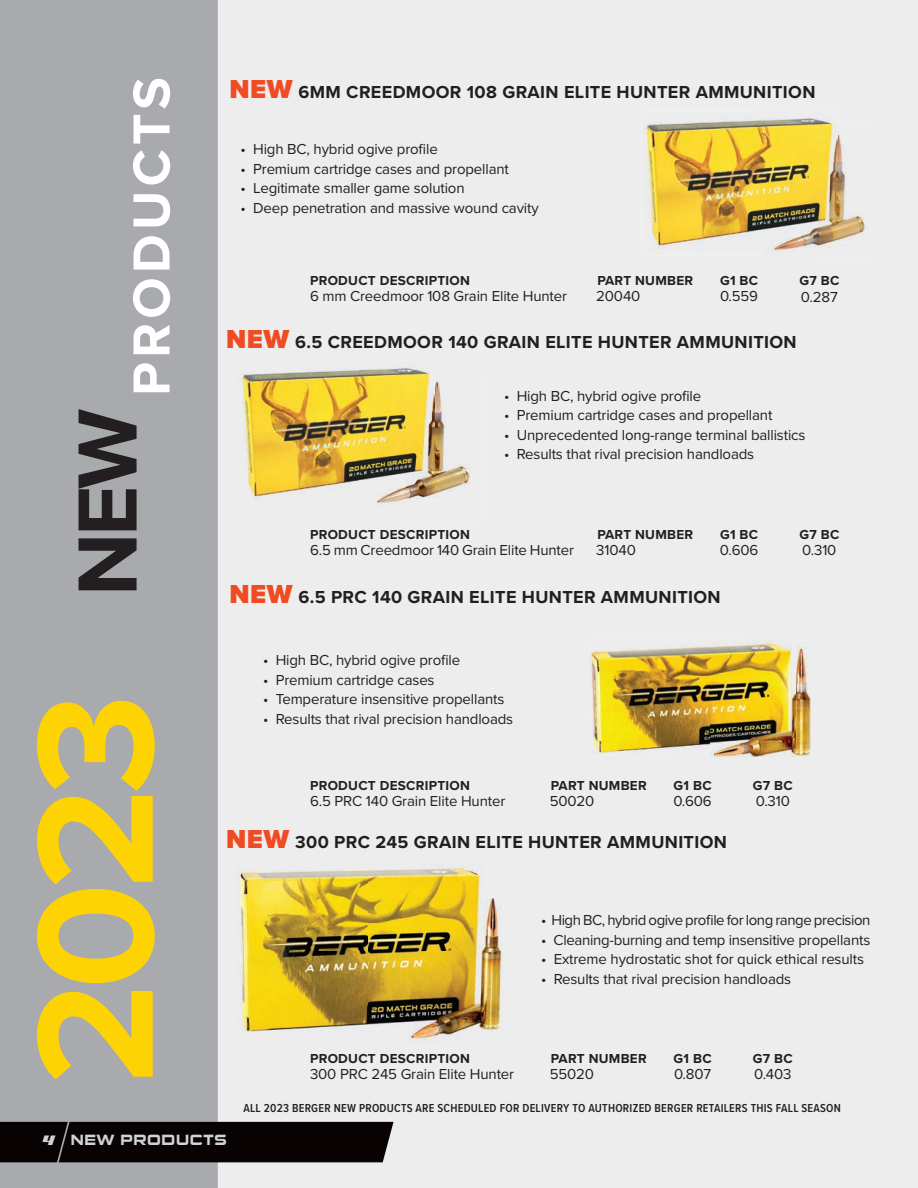
<style>
.page{position:relative;width:918px;height:1188px;background:#fff}
.page>*{position:absolute;margin:0;border:0;box-sizing:border-box;transform-origin:0 0}
.t1{font:700 54px "Proxima Nova";letter-spacing:.08em;color:#fff}
.t2{font:700 18px "Proxima Nova";letter-spacing:.02em;color:#231f20}
.t3{font:15px "Proxima Nova";letter-spacing:-.01em;color:#231f20}
.t4{font:15px "Proxima Nova";letter-spacing:-.03em;color:#231f20}
.t5{font:700 15px "Sui Generis Rg";letter-spacing:.04em;color:#d1d2d4}
.t6{font:700 13.5px "Proxima Nova";letter-spacing:.02em;color:#231f20}
.t7{font:600 12px "Proxima Nova Cond";letter-spacing:.02em;color:#231f20}
.s1{font-weight:900;font-size:27px;color:#f04b22}
</style>
<div class="page">
<div style="left:0;top:0;width:218px;height:1188px;background:#a8aaad"></div>
<div style="left:218px;top:0;width:700px;height:1188px;background:#ededee"></div>
<img style="left:226px;top:853px;width:286px;height:197px">
<img style="left:588px;top:640px;width:155px;height:115px">
<img style="left:743px;top:640px;width:52px;height:2px">
<img style="left:761px;top:642px;width:50px;height:122px">
<img style="left:711px;top:755px;width:50px;height:9px">
<img style="left:711px;top:642px;width:84px;height:113px">
<div style="left:0;top:1122px;width:394px;height:40px;background:#080302"></div>
<img style="left:238px;top:362px;width:147px;height:144px">
<img style="left:385px;top:362px;width:50px;height:9px">
<img style="left:401px;top:371px;width:81px;height:150px">
<img style="left:360px;top:506px;width:41px;height:15px">
<img style="left:360px;top:371px;width:75px;height:135px">
<img style="left:818px;top:121px;width:51px;height:138px">
<img style="left:767px;top:256px;width:51px;height:3px">
<img style="left:642px;top:112px;width:146px;height:144px">
<img style="left:788px;top:112px;width:50px;height:9px">
<img style="left:767px;top:121px;width:71px;height:135px">
<h1 class="t1" style="left:111px;top:1085px;width:1009px;rotate:-90deg"><sup>2023</sup> <sup>NEW</sup> PRODUCTS</h1>
<p class="t2" style="left:229px;top:79px;width:588px"><span class="s1">NEW</span> 6MM CREEDMOOR 108 GRAIN ELITE HUNTER AMMUNITION</p>
<p class="t3" style="left:241px;top:138px;width:199px">• High BC, hybrid ogive profile</p>
<p class="t3" style="left:241px;top:158px;width:270px">• Premium cartridge cases and propellant</p>
<p class="t3" style="left:241px;top:177px;width:226px">• Legitimate smaller game solution</p>
<p class="t3" style="left:241px;top:197px;width:300px">• Deep penetration and massive wound cavity</p>
<p class="t6" style="left:310px;top:271px;width:161px">PRODUCT DESCRIPTION</p>
<p class="t3" style="left:310px;top:285px;width:259px">6 mm Creedmoor 108 Grain Elite Hunter</p>
<p class="t6" style="left:597px;top:271px;width:97px">PART NUMBER</p>
<p class="t3" style="left:596px;top:285px;width:46px">20040</p>
<p class="t6" style="left:720px;top:271px;width:40px">G1 BC</p>
<p class="t6" style="left:799px;top:271px;width:41px">G7 BC</p>
<p class="t3" style="left:720px;top:285px;width:40px">0.559</p>
<p class="t3" style="left:801px;top:285px;width:38px">0.287</p>
<p class="t2" style="left:226px;top:328px;width:572px"><span class="s1">NEW</span> 6.5 CREEDMOOR 140 GRAIN ELITE HUNTER AMMUNITION</p>
<p class="t3" style="left:504px;top:385px;width:199px">• High BC, hybrid ogive profile</p>
<p class="t3" style="left:504px;top:404px;width:270px">• Premium cartridge cases and propellant</p>
<p class="t3" style="left:504px;top:424px;width:303px">• Unprecedented long-range terminal ballistics</p>
<p class="t3" style="left:504px;top:443px;width:252px">• Results that rival precision handloads</p>
<p class="t6" style="left:310px;top:524px;width:161px">PRODUCT DESCRIPTION</p>
<p class="t3" style="left:310px;top:539px;width:266px">6.5 mm Creedmoor 140 Grain Elite Hunter</p>
<p class="t6" style="left:597px;top:524px;width:97px">PART NUMBER</p>
<p class="t3" style="left:596px;top:539px;width:41px">31040</p>
<p class="t6" style="left:720px;top:524px;width:40px">G1 BC</p>
<p class="t6" style="left:799px;top:524px;width:41px">G7 BC</p>
<p class="t3" style="left:720px;top:539px;width:40px">0.606</p>
<p class="t3" style="left:802px;top:539px;width:36px">0.310</p>
<p class="t2" style="left:229px;top:584px;width:493px"><span class="s1">NEW</span> 6.5 PRC 140 GRAIN ELITE HUNTER AMMUNITION</p>
<p class="t3" style="left:263px;top:649px;width:199px">• High BC, hybrid ogive profile</p>
<p class="t3" style="left:263px;top:669px;width:173px">• Premium cartridge cases</p>
<p class="t3" style="left:263px;top:688px;width:243px">• Temperature insensitive propellants</p>
<p class="t3" style="left:263px;top:708px;width:252px">• Results that rival precision handloads</p>
<p class="t6" style="left:310px;top:775px;width:161px">PRODUCT DESCRIPTION</p>
<p class="t3" style="left:310px;top:790px;width:197px">6.5 PRC 140 Grain Elite Hunter</p>
<p class="t6" style="left:551px;top:775px;width:97px">PART NUMBER</p>
<p class="t3" style="left:550px;top:790px;width:46px">50020</p>
<p class="t6" style="left:674px;top:775px;width:40px">G1 BC</p>
<p class="t6" style="left:753px;top:775px;width:41px">G7 BC</p>
<p class="t3" style="left:673px;top:790px;width:40px">0.606</p>
<p class="t3" style="left:756px;top:790px;width:36px">0.310</p>
<p class="t2" style="left:226px;top:829px;width:502px"><span class="s1">NEW</span> 300 PRC 245 GRAIN ELITE HUNTER AMMUNITION</p>
<p class="t4" style="left:541px;top:909px;width:331px">• High BC, hybrid ogive profile for long range precision</p>
<p class="t3" style="left:541px;top:929px;width:331px">• Cleaning-burning and temp insensitive propellants</p>
<p class="t3" style="left:541px;top:948px;width:325px">• Extreme hydrostatic shot for quick ethical results</p>
<p class="t3" style="left:541px;top:968px;width:252px">• Results that rival precision handloads</p>
<p class="t6" style="left:310px;top:1048px;width:161px">PRODUCT DESCRIPTION</p>
<p class="t3" style="left:310px;top:1063px;width:206px">300 PRC 245 Grain Elite Hunter</p>
<p class="t6" style="left:674px;top:1048px;width:40px">G1 BC</p>
<p class="t6" style="left:753px;top:1048px;width:41px">G7 BC</p>
<p class="t3" style="left:674px;top:1063px;width:39px">0.807</p>
<p class="t3" style="left:754px;top:1063px;width:39px">0.403</p>
<p class="t6" style="left:551px;top:1048px;width:97px">PART NUMBER</p>
<p class="t3" style="left:550px;top:1063px;width:46px">55020</p>
<p class="t7" style="left:244px;top:1099px;width:599px">ALL 2023 BERGER NEW PRODUCTS ARE SCHEDULED FOR DELIVERY TO AUTHORIZED BERGER RETAILERS THIS FALL SEASON</p>
<p class="t5" style="left:41px;top:1131px;width:187px">✔ NEW PRODUCTS</p>
</div>
